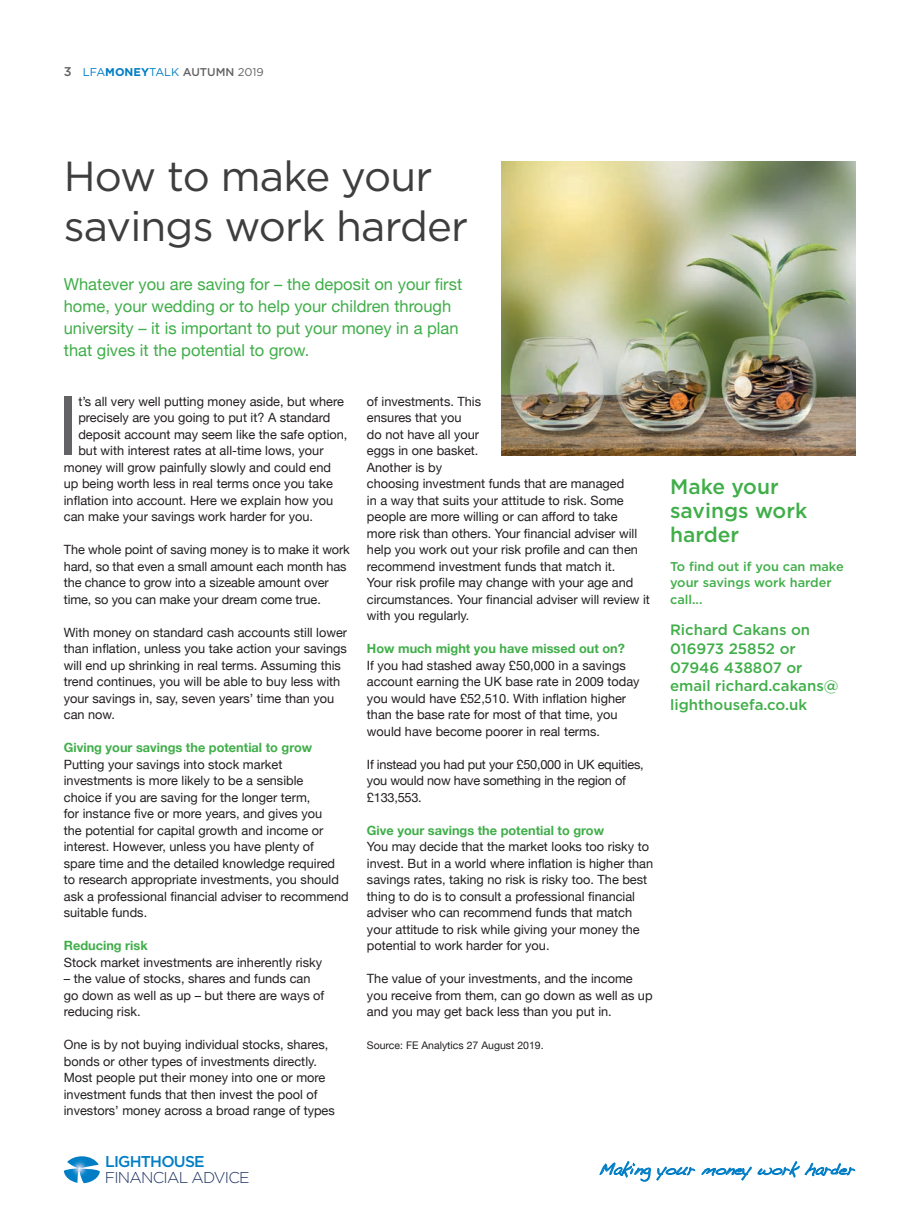
<style>
.page{position:relative;width:919px;height:1212px;background:#fff}
.page>*{position:absolute;margin:0;border:0;box-sizing:border-box;transform-origin:0 0}
.t1{font:82.05px "Helvetica Neue";color:#636366}
.t2{font:42px/49.5px "Gotham";letter-spacing:-.02em;color:#3e3e3f}
.t3{font:500 21px/24px "Gotham";color:#40ae49}
.t4{font:16.65px "Handwriting Dakota";color:#007dc5}
.t5{font:16.5px/22px "Helvetica Neue";color:#40ae49}
.t6{font:300 15.6px "Gotham";letter-spacing:-.05em;color:#1e3262}
.t7{font:500 15.6px "Gotham";letter-spacing:-.05em;color:#007dc5}
.t8{font:500 15px/18.8px "Gotham";color:#40ae49}
.t9{font:12.75px/16.5px "Helvetica Neue";color:#231f20}
.t10{font:700 12.75px "Helvetica Neue";color:#40ae49}
.t11{font:12.75px/16.5px "Helvetica Neue";letter-spacing:-.02em;color:#231f20}
.t12{font:500 12.75px/16.5px "Gotham";color:#40ae49}
.t13{font:11.25px "Gotham";color:#007dc5}
.t14{font:10.5px "Helvetica Neue";color:#231f20}
.s1{font-weight:500;font-size:12.75px;color:#636366}
.s2{font-weight:700}
.s3{font-weight:500;color:#636366}
.s4{color:#636366}
</style>
<div class="page">
<svg style="left:64px;top:1156px;width:36px;height:27px"></svg>
<svg style="left:599px;top:1161px;width:96px;height:21px"></svg>
<svg style="left:701px;top:1166px;width:50px;height:14px"></svg>
<svg style="left:757px;top:1161px;width:98px;height:17px"></svg>
<img style="left:501px;top:162px;width:354px;height:293px">
<p class="t13" style="left:64px;top:64px;width:201px"><span class="s1">3</span> LFA<span class="s2">MONEY</span>TALK <span class="s3">AUTUMN</span> <span class="s4">2019</span></p>
<h2 class="t2" style="left:64px;top:151px;width:406px">How to make your savings work harder</h2>
<p class="t5" style="left:64px;top:274px;width:400px">Whatever you are saving for – the deposit on your first home, your wedding or to help your children through university – it is important to put your money in a plan that gives it the potential to grow.</p>
<h1 class="t1" style="left:57px;top:367px;width:23px">I</h1>
<p class="t9" style="left:78px;top:393px;width:267px">t’s all very well putting money aside, but where</p>
<p class="t9" style="left:78px;top:410px;width:253px">precisely are you going to put it? A standard</p>
<p class="t9" style="left:78px;top:426px;width:271px">deposit account may seem like the safe option,</p>
<p class="t9" style="left:78px;top:443px;width:247px">but with interest rates at all-time lows, your</p>
<p class="t9" style="left:64px;top:459px;width:269px">money will grow painfully slowly and could end</p>
<p class="t9" style="left:64px;top:476px;width:270px">up being worth less in real terms once you take</p>
<p class="t9" style="left:64px;top:492px;width:271px">inflation into account. Here we explain how you</p>
<p class="t9" style="left:64px;top:509px;width:251px">can make your savings work harder for you.</p>
<p class="t9" style="left:64px;top:542px;width:287px">The whole point of saving money is to make it work hard, so that even a small amount each month has the chance to grow into a sizeable amount over time, so you can make your dream come true.</p>
<p class="t9" style="left:64px;top:624px;width:285px">With money on standard cash accounts still lower than inflation, unless you take action your savings will end up shrinking in real terms. Assuming this trend continues, you will be able to buy less with your savings in, say, seven years’ time than you can now.</p>
<p class="t10" style="left:64px;top:737px;width:250px">Giving your savings the potential to grow</p>
<p class="t9" style="left:64px;top:756px;width:286px">Putting your savings into stock market investments is more likely to be a sensible<br>choice if you are saving for the longer term,<br>for instance five or more years, and gives you<br>the potential for capital growth and income or interest. However, unless you have plenty of spare time and the detailed knowledge required to research appropriate investments, you should ask a professional financial adviser to recommend suitable funds.</p>
<p class="t10" style="left:64px;top:935px;width:85px">Reducing risk</p>
<p class="t9" style="left:64px;top:954px;width:260px">Stock market investments are inherently risky</p>
<p class="t9" style="left:64px;top:971px;width:262px">– the value of stocks, shares and funds can go down as well as up – but there are ways of reducing risk.</p>
<p class="t9" style="left:64px;top:1037px;width:272px">One is by not buying individual stocks, shares, bonds or other types of investments directly.<br>Most people put their money into one or more investment funds that then invest the pool of investors’ money across a broad range of types</p>
<p class="t9" style="left:367px;top:393px;width:284px">of investments. This<br>ensures that you<br>do not have all your<br>eggs in one basket.<br>Another is by<br>choosing investment funds that are managed<br>in a way that suits your attitude to risk. Some people are more willing or can afford to take<br>more risk than others. Your financial adviser will help you work out your risk profile and can then recommend investment funds that match it.<br>Your risk profile may change with your age and circumstances. Your financial adviser will review it with you regularly.</p>
<p class="t10" style="left:367px;top:638px;width:259px">How much might you have missed out on?</p>
<p class="t9" style="left:367px;top:657px;width:274px">If you had stashed away £50,000 in a savings account earning the UK base rate in 2009 today you would have £52,510. With inflation higher than the base rate for most of that time, you would have become poorer in real terms.</p>
<p class="t11" style="left:367px;top:756px;width:278px">If instead you had put your £50,000 in UK equities, you would now have something in the region of £133,553.</p>
<p class="t10" style="left:367px;top:820px;width:239px">Give your savings the potential to grow</p>
<p class="t9" style="left:367px;top:839px;width:287px">You may decide that the market looks too risky to invest. But in a world where inflation is higher than savings rates, taking no risk is risky too. The best thing to do is to consult a professional financial adviser who can recommend funds that match your attitude to risk while giving your money the potential to work harder for you.</p>
<p class="t9" style="left:367px;top:971px;width:287px">The value of your investments, and the income you receive from them, can go down as well as up and you may get back less than you put in.</p>
<p class="t14" style="left:367px;top:1038px;width:178px">Source: FE Analytics 27 August 2019.</p>
<h3 class="t3" style="left:670px;top:475px;width:139px">Make your savings work harder</h3>
<p class="t12" style="left:670px;top:558px;width:175px">To find out if you can make your savings work harder call...</p>
<p class="t8" style="left:670px;top:620px;width:170px">Richard Cakans on<br>016973 25852 or<br>07946 438807 or email richard.cakans@ lighthousefa.co.uk</p>
<p class="t7" style="left:105px;top:1153px;width:101px">LIGHTHOUSE</p>
<p class="t6" style="left:105px;top:1169px;width:146px">FINANCIAL ADVICE</p>
<h3 class="t4" style="left:598px;top:1158px;width:257px">Making your money work harder</h3>
</div>
